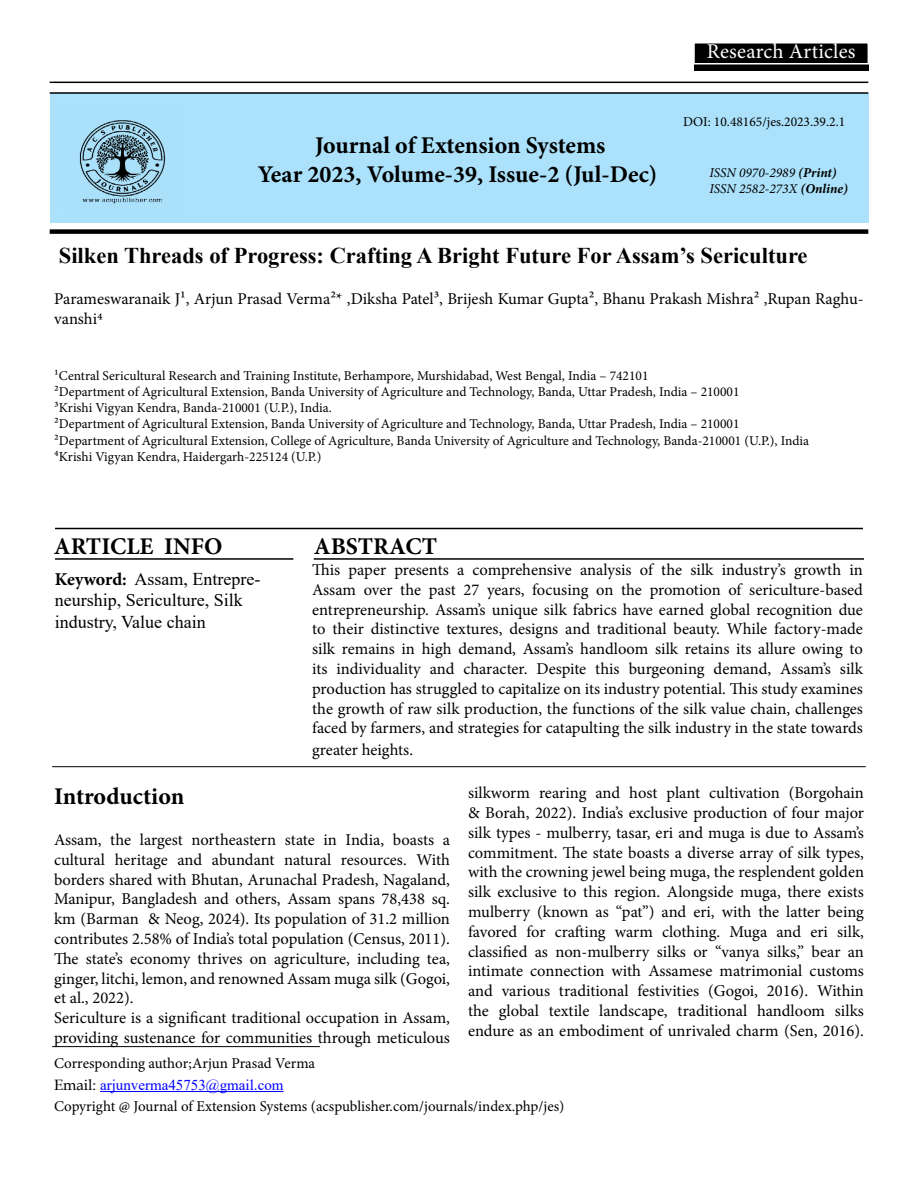
<style>
.page{position:relative;width:918px;height:1188px;background:#fff}
.page>*{position:absolute;margin:0;border:0;box-sizing:border-box;transform-origin:0 0}
.t1{font:700 24px/28.8px "Minion Pro";color:#000;text-align:center}
.t2{font:700 22.5px "Times New Roman";color:#000}
.t3{font:21px "Minion Pro";letter-spacing:.01em;color:#fff}
.t4{font:18px/21.6px "Times New Roman";color:#000}
.t5{font:16.5px/19.8px "Minion Pro";color:#000}
.t6{font:15px "Minion Pro";letter-spacing:-.005em;color:#000}
.t7{font:15px "Times New Roman";color:#00f}
.t8{font:13.5px/16.2px "Minion Pro";color:#000}
.t9{font:italic 13.5px/16.2px "Minion Pro";color:#000}
.s1{font-weight:700}
.s2{font-family:"Minion Pro";font-weight:700}
.s3{font-family:"Book Antiqua";color:#000}
</style>
<div class="page">
<div style="left:50px;top:93px;width:818px;height:130px;background:#abe1fa"></div>
<div style="left:694px;top:43px;width:174px;height:27px;background:#000"></div>
<div style="left:693px;top:42px;width:176px;height:23px;border:2px solid #fff"></div>
<hr style="left:50px;top:92px;width:818px;height:2px;background:#000">
<hr style="left:50px;top:82px;width:818px;height:1px;background:#000">
<div style="left:50px;top:229px;width:818px;height:5px;background:#000"></div>
<hr style="left:55px;top:528px;width:808px;height:1px;background:#000">
<hr style="left:55px;top:558px;width:238px;height:2px;background:#000">
<hr style="left:314px;top:558px;width:550px;height:2px;background:#000">
<hr style="left:52px;top:766px;width:814px;height:1px;background:#000">
<hr style="left:52px;top:1046px;width:268px;height:1px;background:#000">
<hr style="left:100px;top:1091px;width:183px;height:1px;background:#00f">
<img style="left:79px;top:120px;width:87px;height:84px">
<p class="t3" style="left:707px;top:37px;width:150px">Research Articles</p>
<h1 class="t1" style="left:258px;top:130px;width:401px">Journal of Extension Systems<br>Year 2023, Volume-39, Issue-2 (Jul-Dec)</h1>
<p class="t8" style="left:683px;top:114px;width:164px">DOI: 10.48165/jes.2023.39.2.1</p>
<p class="t9" style="left:709px;top:164px;width:140px">ISSN 0970-2989 <span class="s1">(Print)<br></span>ISSN 2582-273X <span class="s1">(Online)</span></p>
<h2 class="t2" style="left:59px;top:239px;width:750px">Silken Threads of Progress: Crafting A Bright Future For Assam’s Sericulture</h2>
<p class="t5" style="left:54px;top:289px;width:811px">Parameswaranaik J1, Arjun Prasad Verma2* ,Diksha Patel3, Brijesh Kumar Gupta2, Bhanu Prakash Mishra2 ,Rupan Raghu&shy;vanshi4</p>
<p class="t8" style="left:54px;top:367px;width:756px">1Central Sericultural Research and Training Institute, Berhampore, Murshidabad, West Bengal, India – 742101<br>2Department of Agricultural Extension, Banda University of Agriculture and Technology, Banda, Uttar Pradesh, India – 210001<br>3Krishi Vigyan Kendra, Banda-210001 (U.P.), India.<br>2Department of Agricultural Extension, Banda University of Agriculture and Technology, Banda, Uttar Pradesh, India – 210001<br>2Department of Agricultural Extension, College of Agriculture, Banda University of Agriculture and Technology, Banda-210001 (U.P.), India 4Krishi Vigyan Kendra, Haidergarh-225124 (U.P.)</p>
<h1 class="t1" style="left:54px;top:532px;width:170px">ARTICLE INFO</h1>
<h1 class="t1" style="left:314px;top:532px;width:125px">ABSTRACT</h1>
<p class="t4" style="left:55px;top:567px;width:207px"><span class="s2">Keyword:</span> Assam, Entrepre&shy;neurship, Sericulture, Silk industry, Value chain</p>
<p class="t5" style="left:312px;top:560px;width:552px;text-align:justify">This paper presents a comprehensive analysis of the silk industry’s growth in Assam over the past 27 years, focusing on the promotion of sericulture-based entrepreneurship. Assam’s unique silk fabrics have earned global recognition due to their distinctive textures, designs and traditional beauty. While factory-made silk remains in high demand, Assam’s handloom silk retains its allure owing to its individuality and character. Despite this burgeoning demand, Assam’s silk production has struggled to capitalize on its industry potential. This study examines the growth of raw silk production, the functions of the silk value chain, challenges faced by farmers, and strategies for catapulting the silk industry in the state towards</p>
<p class="t5" style="left:312px;top:740px;width:102px">greater heights.</p>
<h1 class="t1" style="left:54px;top:781px;width:132px">Introduction</h1>
<p class="t5" style="left:54px;top:830px;width:398px">Assam, the largest northeastern state in India, boasts a cultural heritage and abundant natural resources. With borders shared with Bhutan, Arunachal Pradesh, Nagaland, Manipur, Bangladesh and others, Assam spans 78,438 sq. km (Barman &amp; Neog, 2024). Its population of 31.2 million contributes 2.58% of India’s total population (Census, 2011).<br>The state’s economy thrives on agriculture, including tea, ginger, litchi, lemon, and renowned Assam muga silk (Gogoi, et al., 2022).<br>Sericulture is a significant traditional occupation in Assam, providing sustenance for communities through meticulous</p>
<p class="t5" style="left:468px;top:783px;width:398px;text-align:justify">silkworm rearing and host plant cultivation (Borgohain &amp; Borah, 2022). India’s exclusive production of four major silk types - mulberry, tasar, eri and muga is due to Assam’s commitment. The state boasts a diverse array of silk types, with the crowning jewel being muga, the resplendent golden silk exclusive to this region. Alongside muga, there exists mulberry (known as “pat”) and eri, with the latter being favored for crafting warm clothing. Muga and eri silk, classified as non-mulberry silks or “vanya silks,” bear an intimate connection with Assamese matrimonial customs and various traditional festivities (Gogoi, 2016). Within the global textile landscape, traditional handloom silks endure as an embodiment of unrivaled charm (Sen, 2016).</p>
<p class="t6" style="left:54px;top:1053px;width:263px">Corresponding author;Arjun Prasad Verma</p>
<p class="t7" style="left:54px;top:1074px;width:231px"><span class="s3">Email:</span> arjunverma45753@gmail.com</p>
<p class="t6" style="left:54px;top:1096px;width:512px">Copyright @ Journal of Extension Systems (acspublisher.com/journals/index.php/jes)</p>
</div>
